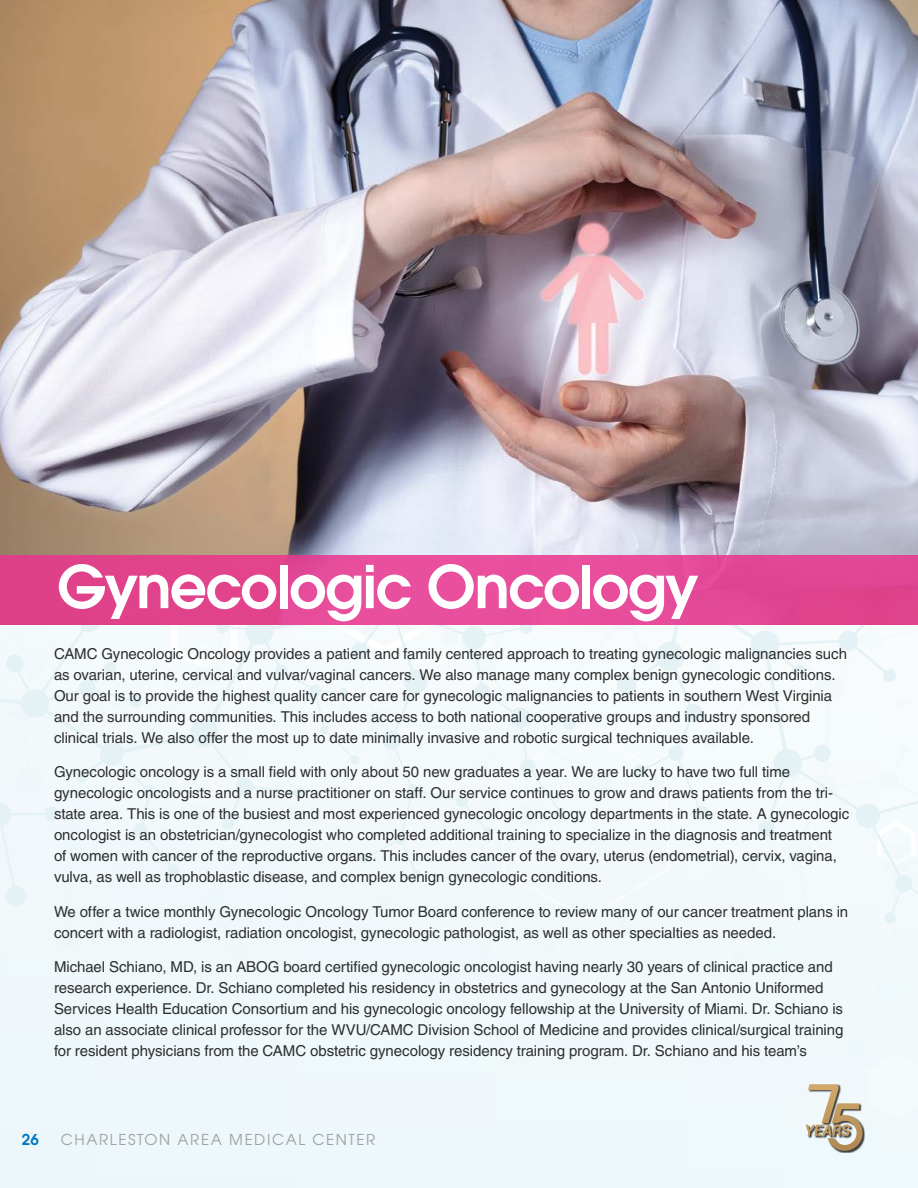
<style>
.page{position:relative;width:918px;height:1188px;background:#fff}
.page>*{position:absolute;margin:0;border:0;box-sizing:border-box;transform-origin:0 0}
.t1{font:600 58.5px "Avant Garde";letter-spacing:-.03em;color:#fff}
.t2{font:15px/21px "Helvetica LT Std";letter-spacing:-.005em;color:#2e2e2f}
.t3{font:15px "Avant Garde";letter-spacing:.11em;color:#9fa1a3}
.t4{font:600 15px "Avant Garde";color:#0077bf}
</style>
<div class="page">
<div style="left:0;top:624px;width:918px;height:548px;background:#f1f9fb"></div>
<div style="left:806px;top:1084px;width:59px;height:69px;background:#000;opacity:.75"></div>
<svg style="left:806px;top:1054px;width:112px;height:97px"></svg>
<img style="left:0;top:0;width:918px;height:555px">
<div style="left:0;top:555px;width:918px;height:69px;background:linear-gradient(to right,#e3458e,#e44b9a)"></div>
<h1 class="t1" style="left:57px;top:548px;width:643px">Gynecologic Oncology</h1>
<p class="t2" style="left:54px;top:643px;width:795px">CAMC Gynecologic Oncology provides a patient and family centered approach to treating gynecologic malignancies such as ovarian, uterine, cervical and vulvar/vaginal cancers. We also manage many complex benign gynecologic conditions.<br>Our goal is to provide the highest quality cancer care for gynecologic malignancies to patients in southern West Virginia and the surrounding communities. This includes access to both national cooperative groups and industry sponsored clinical trials. We also offer the most up to date minimally invasive and robotic surgical techniques available.</p>
<p class="t2" style="left:54px;top:761px;width:797px">Gynecologic oncology is a small field with only about 50 new graduates a year. We are lucky to have two full time gynecologic oncologists and a nurse practitioner on staff. Our service continues to grow and draws patients from the tri&shy;state area. This is one of the busiest and most experienced gynecologic oncology departments in the state. A gynecologic oncologist is an obstetrician/gynecologist who completed additional training to specialize in the diagnosis and treatment<br>of women with cancer of the reproductive organs. This includes cancer of the ovary, uterus (endometrial), cervix, vagina, vulva, as well as trophoblastic disease, and complex benign gynecologic conditions.</p>
<p class="t2" style="left:54px;top:901px;width:796px">We offer a twice monthly Gynecologic Oncology Tumor Board conference to review many of our cancer treatment plans in concert with a radiologist, radiation oncologist, gynecologic pathologist, as well as other specialties as needed.</p>
<p class="t2" style="left:54px;top:956px;width:791px">Michael Schiano, MD, is an ABOG board certified gynecologic oncologist having nearly 30 years of clinical practice and research experience. Dr. Schiano completed his residency in obstetrics and gynecology at the San Antonio Uniformed Services Health Education Consortium and his gynecologic oncology fellowship at the University of Miami. Dr. Schiano is also an associate clinical professor for the WVU/CAMC Division School of Medicine and provides clinical/surgical training for resident physicians from the CAMC obstetric gynecology residency training program. Dr. Schiano and his team’s</p>
<p class="t4" style="left:22px;top:1129px;width:18px">26</p>
<p class="t3" style="left:61px;top:1130px;width:316px">CHARLESTON AREA MEDICAL CENTER</p>
</div>
